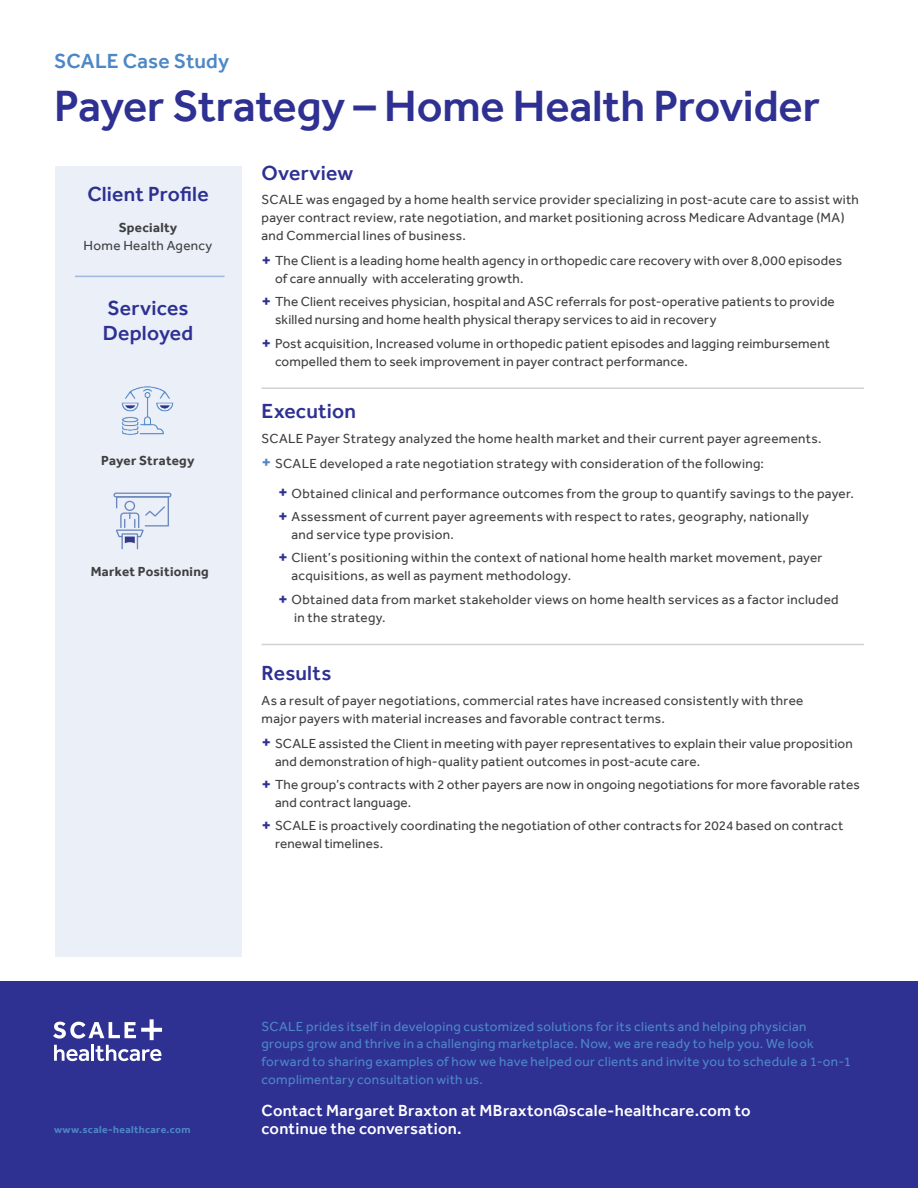
<style>
.page{position:relative;width:918px;height:1188px;background:#fff}
.page>*{position:absolute;margin:0;border:0;box-sizing:border-box;transform-origin:0 0}
.t1{font:500 45px "Effra";letter-spacing:-.005em;color:#2e3092}
.t2{font:500 21px/25.5px "Effra";letter-spacing:.01em;color:#2e3092}
.t3{font:500 21px "Effra";letter-spacing:.005em;color:#4d87c6}
.t4{font:500 16.5px "Effra";letter-spacing:.015em;color:#fff}
.t5{font:13.5px/18px "Effra";letter-spacing:.015em;color:#404041}
.t6{font:13.5px/18px "Effra";letter-spacing:.025em;color:#4d87c6}
.t7{font:700 13.5px "Effra";letter-spacing:.02em;color:#404041}
.t8{font:700 10.5px "Effra";letter-spacing:.035em;color:#4d87c6}
.s1{font-weight:700;font-size:18px;color:#2e3092}
.s2{font-weight:700;font-size:18px;color:#4d87c6}
</style>
<div class="page">
<div style="left:0;top:982px;width:918px;height:206px;background:#2e3092"></div>
<svg style="left:53px;top:1019px;width:109px;height:42px"></svg>
<div style="left:55px;top:166px;width:186px;height:791px;background:#eaeff8"></div>
<hr style="left:262px;top:644px;width:602px;height:1px;background:#d1d1d3">
<hr style="left:262px;top:387px;width:602px;height:2px;background:#d1d1d3">
<img style="left:121px;top:386px;width:53px;height:49px">
<hr style="left:75px;top:276px;width:150px;height:1px;background:#a2b8df">
<svg style="left:113px;top:493px;width:58px;height:56px"></svg>
<h2 class="t3" style="left:54px;top:48px;width:177px">SCALE Case Study</h2>
<h1 class="t1" style="left:54px;top:79px;width:767px">Payer Strategy – Home Health Provider</h1>
<h2 class="t2" style="left:87px;top:181px;width:123px">Client Profile</h2>
<p class="t7" style="left:119px;top:220px;width:60px">Specialty</p>
<p class="t5" style="left:84px;top:236px;width:130px">Home Health Agency</p>
<h2 class="t2" style="left:103px;top:295px;width:92px">Services<br>Deployed</h2>
<p class="t7" style="left:101px;top:453px;width:95px">Payer Strategy</p>
<p class="t7" style="left:91px;top:563px;width:120px">Market Positioning</p>
<h2 class="t2" style="left:262px;top:160px;width:93px">Overview</h2>
<p class="t5" style="left:262px;top:191px;width:599px">SCALE was engaged by a home health service provider specializing in post-acute care to assist with payer contract review, rate negotiation, and market positioning across Medicare Advantage (MA) and Commercial lines of business.</p>
<p class="t5" style="left:275px;top:251px;width:569px;text-indent:-14px"><span class="s1">+</span> The Client is a leading home health agency in orthopedic care recovery with over 8,000 episodes of care annually with accelerating growth.</p>
<p class="t5" style="left:275px;top:293px;width:561px;text-indent:-14px"><span class="s1">+</span> The Client receives physician, hospital and ASC referrals for post-operative patients to provide skilled nursing and home health physical therapy services to aid in recovery</p>
<p class="t5" style="left:275px;top:334px;width:556px;text-indent:-14px"><span class="s1">+</span> Post acquisition, Increased volume in orthopedic patient episodes and lagging reimbursement compelled them to seek improvement in payer contract performance.</p>
<h2 class="t2" style="left:262px;top:398px;width:96px">Execution</h2>
<p class="t5" style="left:262px;top:426px;width:562px;line-height:24.8px">SCALE Payer Strategy analyzed the home health market and their current payer agreements. <span class="s2">+</span> SCALE developed a rate negotiation strategy with consideration of the following:</p>
<p class="t5" style="left:278px;top:481px;width:577px;line-height:23.4px"><span class="s1">+</span> Obtained clinical and performance outcomes from the group to quantify savings to the payer. <span class="s1">+</span> Assessment of current payer agreements with respect to rates, geography, nationally</p>
<p class="t5" style="left:278px;top:523px;width:546px;line-height:23.4px;text-indent:14px">and service type provision.<br><span class="s1">+</span> Client’s positioning within the context of national home health market movement, payer</p>
<p class="t5" style="left:278px;top:564px;width:562px;line-height:23.4px;text-indent:14px">acquisitions, as well as payment methodology.<br><span class="s1">+</span> Obtained data from market stakeholder views on home health services as a factor included</p>
<p class="t5" style="left:294px;top:608px;width:93px">in the strategy.</p>
<h2 class="t2" style="left:262px;top:660px;width:71px">Results</h2>
<p class="t5" style="left:262px;top:691px;width:543px">As a result of payer negotiations, commercial rates have increased consistently with three major payers with material increases and favorable contract terms.</p>
<p class="t5" style="left:275px;top:734px;width:579px;text-indent:-14px"><span class="s1">+</span> SCALE assisted the Client in meeting with payer representatives to explain their value proposition and demonstration of high-quality patient outcomes in post-acute care.</p>
<p class="t5" style="left:275px;top:775px;width:586px;text-indent:-14px"><span class="s1">+</span> The group’s contracts with 2 other payers are now in ongoing negotiations for more favorable rates and contract language.</p>
<p class="t5" style="left:275px;top:817px;width:570px;text-indent:-14px"><span class="s1">+</span> SCALE is proactively coordinating the negotiation of other contracts for 2024 based on contract renewal timelines.</p>
<p class="t6" style="left:262px;top:1017px;width:591px">SCALE prides itself in developing customized solutions for its clients and helping physician groups grow and thrive in a challenging marketplace. Now, we are ready to help you. We look forward to sharing examples of how we have helped our clients and invite you to schedule a 1-on-1 complimentary consultation with us.</p>
<p class="t4" style="left:262px;top:1101px;width:491px">Contact Margaret Braxton at MBraxton@scale-healthcare.com to</p>
<p class="t8" style="left:54px;top:1123px;width:138px">www.scale-healthcare.com</p>
<p class="t4" style="left:262px;top:1119px;width:202px">continue the conversation.</p>
</div>
